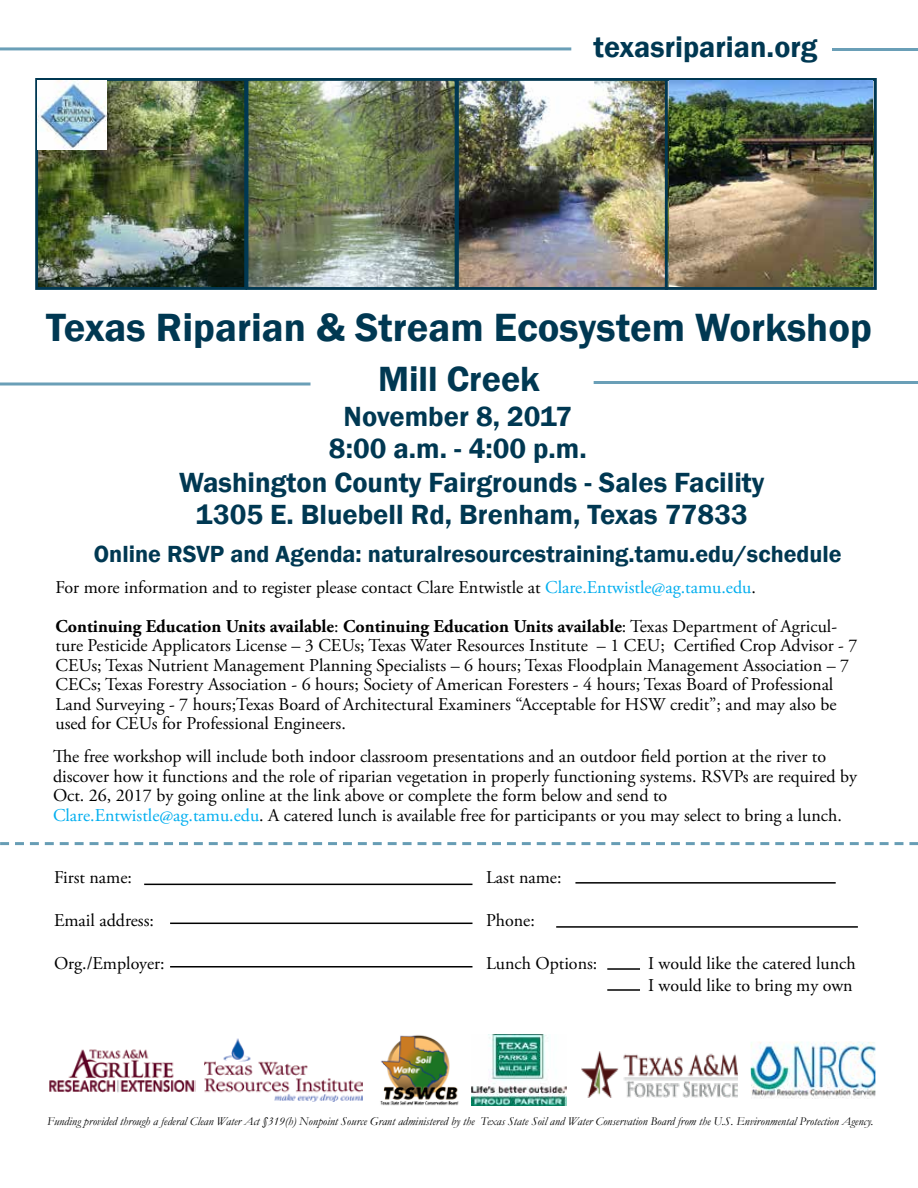
<style>
.page{position:relative;width:918px;height:1188px;background:#fff}
.page>*{position:absolute;margin:0;border:0;box-sizing:border-box;transform-origin:0 0}
.t1{font:600 40.5px "Franklin Gothic";color:#003852}
.t2{font:600 36px "Franklin Gothic";color:#003852}
.t3{font:600 30px "Franklin Gothic";color:#003852}
.t4{font:600 28.5px/31.5px "Franklin Gothic";color:#003852;text-align:center}
.t5{font:600 24px "Franklin Gothic";color:#003852}
.t6{font:18px/19.5px "Adobe Garamond Pro";color:#000}
.t7{font:italic 12px "Garamond";color:#000}
.s1{color:#00aeef}
.s2{font-weight:700}
</style>
<div class="page">
<img style="left:39px;top:82px;width:625px;height:204px">
<div style="left:35px;top:78px;width:212px;height:212px;border:3px solid #003852"></div>
<div style="left:246px;top:78px;width:211px;height:212px;border:3px solid #003852"></div>
<div style="left:456px;top:78px;width:212px;height:212px;border:3px solid #003852"></div>
<div style="left:665px;top:78px;width:212px;height:212px;border:3px solid #003852"></div>
<svg style="left:0;top:842px;width:918px;height:3px"></svg>
<hr style="left:594px;top:381px;width:324px;height:3px;background:#6a9fb7">
<hr style="left:0;top:47px;width:571px;height:3px;background:#6a9fb7">
<hr style="left:832px;top:48px;width:86px;height:3px;background:#6a9fb7">
<svg style="left:0;top:382px;width:310px;height:4px"></svg>
<hr style="left:144px;top:884px;width:329px;height:1px;background:#000">
<hr style="left:575px;top:882px;width:261px;height:2px;background:#000">
<hr style="left:556px;top:926px;width:302px;height:2px;background:#000">
<hr style="left:607px;top:968px;width:33px;height:2px;background:#000">
<hr style="left:607px;top:989px;width:33px;height:2px;background:#000">
<hr style="left:170px;top:923px;width:303px;height:1px;background:#000">
<hr style="left:170px;top:966px;width:303px;height:2px;background:#000">
<img style="left:380px;top:1035px;width:79px;height:71px">
<img style="left:471px;top:1034px;width:96px;height:71px">
<img style="left:49px;top:1049px;width:146px;height:44px">
<img style="left:751px;top:1042px;width:124px;height:57px">
<img style="left:582px;top:1052px;width:156px;height:45px">
<img style="left:204px;top:1038px;width:158px;height:64px">
<img style="left:37px;top:81px;width:69px;height:69px">
<img style="left:669px;top:81px;width:204px;height:205px">
<h3 class="t3" style="left:594px;top:29px;width:225px">texasriparian.org</h3>
<h1 class="t1" style="left:46px;top:303px;width:827px">Texas Riparian &amp; Stream Ecosystem Workshop</h1>
<h2 class="t2" style="left:378px;top:357px;width:163px">Mill Creek</h2>
<h3 class="t4" style="left:329px;top:402px;width:259px">November 8, 2017<br>8:00 a.m. - 4:00 p.m.</h3>
<h3 class="t4" style="left:179px;top:467px;width:587px">Washington County Fairgrounds - Sales Facility<br>1305 E. Bluebell Rd, Brenham, Texas 77833</h3>
<h3 class="t5" style="left:94px;top:539px;width:749px">Online RSVP and Agenda: naturalresourcestraining.tamu.edu/schedule</h3>
<p class="t6" style="left:56px;top:568px;width:783px;line-height:39px">For more information and to register please contact Clare Entwistle at <span class="s1">Clare.Entwistle@ag.tamu.edu</span>.<br><span class="s2">Continuing Education Units available</span>: <span class="s2">Continuing Education Units available</span>: Texas Department of Agricul-</p>
<p class="t6" style="left:56px;top:636px;width:803px">ture Pesticide Applicators License – 3 CEUs; Texas Water Resources Institute – 1 CEU; Certified Crop Advisor - 7<br>CEUs; Texas Nutrient Management Planning Specialists – 6 hours; Texas Floodplain Management Association – 7<br>CECs; Texas Forestry Association - 6 hours; Society of American Foresters - 4 hours; Texas Board of Professional Land Surveying - 7 hours;Texas Board of Architectural Examiners “Acceptable for HSW credit”; and may also be used for CEUs for Professional Engineers.</p>
<p class="t6" style="left:53px;top:747px;width:805px">The free workshop will include both indoor classroom presentations and an outdoor field portion at the river to discover how it functions and the role of riparian vegetation in properly functioning systems. RSVPs are required by Oct. 26, 2017 by going online at the link above or complete the form below and send to <span class="s1">Clare.Entwistle@ag.tamu.edu</span>. A catered lunch is available free for participants or you may select to bring a lunch.</p>
<p class="t6" style="left:54px;top:868px;width:80px">First name:</p>
<p class="t6" style="left:486px;top:868px;width:77px">Last name:</p>
<p class="t6" style="left:54px;top:911px;width:102px">Email address:</p>
<p class="t6" style="left:486px;top:911px;width:50px">Phone:</p>
<p class="t6" style="left:54px;top:954px;width:112px">Org./Employer:</p>
<p class="t6" style="left:486px;top:954px;width:113px">Lunch Options:</p>
<p class="t6" style="left:648px;top:953px;width:209px;line-height:21.6px">I would like the catered lunch<br>I would like to bring my own</p>
<p class="t7" style="left:47px;top:1113px;width:828px">Funding provided through a federal Clean Water Act §319(h) Nonpoint Source Grant administered by the Texas State Soil and Water Conservation Board from the U.S. Environmental Protection Agency.</p>
</div>
